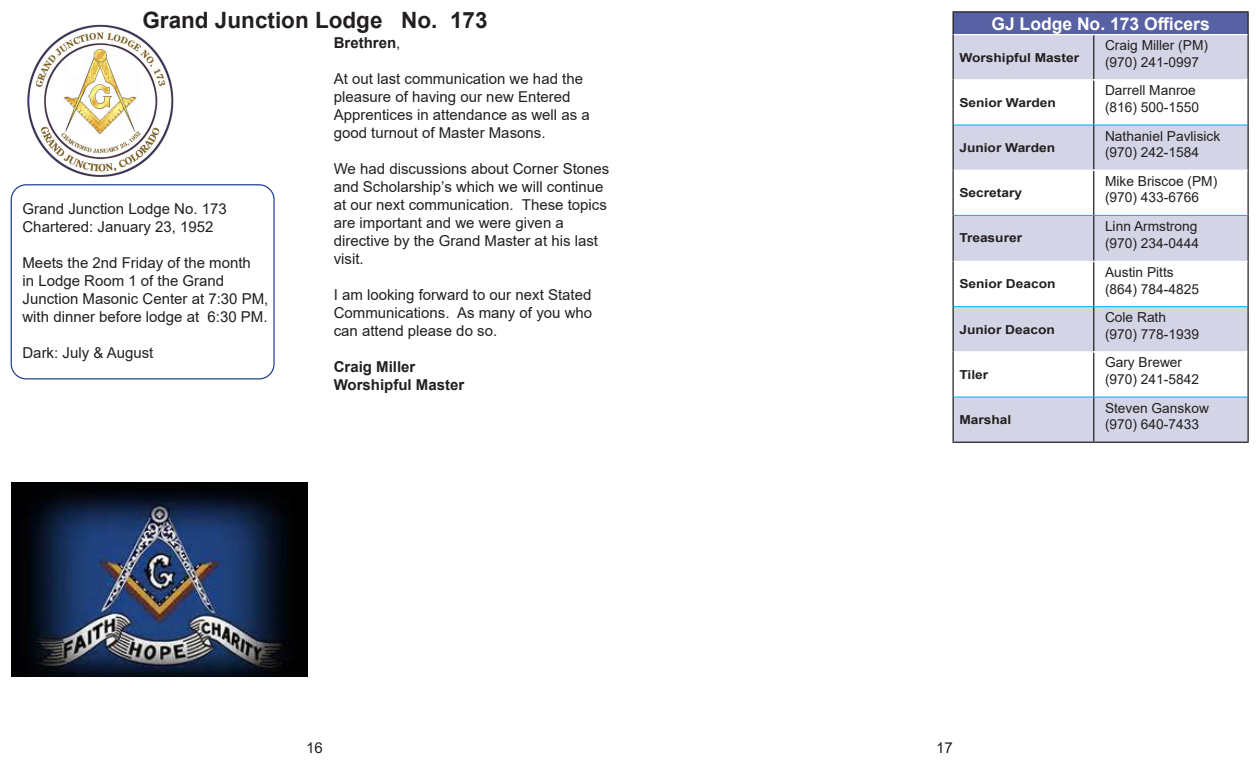
<style>
.page{position:relative;width:1260px;height:765px;background:#fff}
.page>*{position:absolute;margin:0;border:0;box-sizing:border-box;transform-origin:0 0}
.TOC_title{font:700 22.5px "Arial";color:#231f20}
.t1{font:700 17.5px "Arial";color:#fff}
.t2{font:15px/18px "Arial";color:#231f20}
.t3{font:700 15px "Arial";color:#231f20}
.t4{font:13.75px "Arial";color:#231f20}
.t5{font:700 12.38px "Arial";color:#231f20;scale:1.11 1}
.s1{font-weight:400}
</style>
<div class="page">
<img style="left:13px;top:24px;width:161px;height:167px">
<div style="left:11px;top:184px;width:264px;height:196px;border:1px solid #253f8e;border-radius:15px"></div>
<img style="left:11px;top:482px;width:297px;height:195px">
<div style="left:953px;top:12px;width:295px;height:23px;background:#5861a3"></div>
<svg style="left:954px;top:35px;width:294px;height:407px;fill:#d4d4e7"></svg>
<hr style="left:952px;top:35px;width:2px;height:45px;background:#231f20">
<hr style="left:1093px;top:35px;width:1px;height:44px;background:#231f20">
<hr style="left:1248px;top:35px;width:1px;height:45px;background:#231f20">
<hr style="left:952px;top:80px;width:2px;height:45px;background:#231f20">
<hr style="left:1093px;top:80px;width:1px;height:45px;background:#231f20">
<hr style="left:1248px;top:80px;width:1px;height:45px;background:#231f20">
<hr style="left:952px;top:125px;width:2px;height:45px;background:#231f20">
<hr style="left:1093px;top:125px;width:1px;height:45px;background:#231f20">
<hr style="left:1248px;top:125px;width:1px;height:45px;background:#231f20">
<hr style="left:952px;top:170px;width:2px;height:45px;background:#231f20">
<hr style="left:1093px;top:171px;width:1px;height:44px;background:#231f20">
<hr style="left:1248px;top:170px;width:1px;height:45px;background:#231f20">
<hr style="left:952px;top:215px;width:2px;height:46px;background:#231f20">
<hr style="left:1093px;top:216px;width:1px;height:45px;background:#231f20">
<hr style="left:1248px;top:215px;width:1px;height:46px;background:#231f20">
<hr style="left:952px;top:261px;width:2px;height:46px;background:#231f20">
<hr style="left:1093px;top:262px;width:1px;height:44px;background:#231f20">
<hr style="left:1248px;top:261px;width:1px;height:46px;background:#231f20">
<hr style="left:952px;top:307px;width:2px;height:45px;background:#231f20">
<hr style="left:1093px;top:307px;width:1px;height:44px;background:#231f20">
<hr style="left:1248px;top:307px;width:1px;height:45px;background:#231f20">
<hr style="left:952px;top:352px;width:2px;height:45px;background:#231f20">
<hr style="left:1093px;top:352px;width:1px;height:45px;background:#231f20">
<hr style="left:1248px;top:352px;width:1px;height:45px;background:#231f20">
<hr style="left:952px;top:397px;width:2px;height:45px;background:#231f20">
<hr style="left:1093px;top:397px;width:1px;height:45px;background:#231f20">
<hr style="left:1248px;top:397px;width:1px;height:45px;background:#231f20">
<hr style="left:952px;top:442px;width:142px;height:1px;background:#231f20">
<hr style="left:1094px;top:442px;width:155px;height:1px;background:#231f20">
<hr style="left:954px;top:79px;width:140px;height:1px;background:#fff">
<hr style="left:1094px;top:79px;width:154px;height:1px;background:#fff">
<hr style="left:954px;top:170px;width:140px;height:1px;background:#fff">
<hr style="left:1094px;top:170px;width:154px;height:1px;background:#fff">
<hr style="left:954px;top:261px;width:140px;height:1px;background:#fff">
<hr style="left:1094px;top:261px;width:154px;height:1px;background:#fff">
<hr style="left:954px;top:351px;width:140px;height:1px;background:#fff">
<hr style="left:1094px;top:351px;width:154px;height:1px;background:#fff">
<hr style="left:954px;top:125px;width:140px;height:1px;background:#00aeef">
<hr style="left:1094px;top:125px;width:154px;height:1px;background:#00aeef">
<hr style="left:954px;top:215px;width:140px;height:1px;background:#00aeef">
<hr style="left:1094px;top:215px;width:154px;height:1px;background:#00aeef">
<hr style="left:954px;top:306px;width:140px;height:1px;background:#00aeef">
<hr style="left:1094px;top:306px;width:154px;height:1px;background:#00aeef">
<hr style="left:954px;top:397px;width:140px;height:1px;background:#00aeef">
<hr style="left:1094px;top:397px;width:154px;height:1px;background:#00aeef">
<hr style="left:952px;top:11px;width:142px;height:1px;background:#231f20">
<hr style="left:952px;top:13px;width:2px;height:22px;background:#231f20">
<hr style="left:1094px;top:11px;width:155px;height:1px;background:#231f20">
<svg style="left:1248px;top:13px;width:1px;height:22px"></svg>
<hr style="left:954px;top:34px;width:140px;height:1px;background:#fff">
<hr style="left:1094px;top:34px;width:154px;height:1px;background:#fff">
<p class="TOC_title" style="left:142px;top:4px;width:347px">Grand Junction Lodge No. 173</p>
<p class="t2" style="left:22px;top:199px;width:206px">Grand Junction Lodge No. 173</p>
<p class="t2" style="left:22px;top:217px;width:192px">Chartered: January 23, 1952</p>
<p class="t2" style="left:22px;top:253px;width:230px">Meets the 2nd Friday of the month</p>
<p class="t2" style="left:22px;top:271px;width:203px">in Lodge Room 1 of the Grand</p>
<p class="t2" style="left:22px;top:289px;width:247px">Junction Masonic Center at 7:30 PM,</p>
<p class="t2" style="left:22px;top:307px;width:247px">with dinner before lodge at 6:30 PM.</p>
<p class="t2" style="left:22px;top:343px;width:132px">Dark: July &amp; August</p>
<p class="t3" style="left:334px;top:32px;width:68px">Brethren<span class="s1">,</span></p>
<p class="t2" style="left:334px;top:69px;width:257px">At out last communication we had the pleasure of having our new Entered Apprentices in attendance as well as a good turnout of Master Masons.</p>
<p class="t2" style="left:334px;top:159px;width:277px">We had discussions about Corner Stones and Scholarship’s which we will continue at our next communication. These topics are important and we were given a directive by the Grand Master at his last visit.</p>
<p class="t2" style="left:334px;top:285px;width:260px;text-align:justify">I am looking forward to our next Stated Communications. As many of you who can attend please do so.</p>
<p class="t3" style="left:334px;top:356px;width:83px">Craig Miller</p>
<p class="t3" style="left:334px;top:374px;width:132px">Worshipful Master</p>
<p class="t2" style="left:306px;top:739px;width:18px">16</p>
<p class="t1" style="left:991px;top:11px;width:220px">GJ Lodge No. 173 Officers</p>
<p class="t5" style="left:959px;top:48px;width:109px">Worshipful Master</p>
<p class="t4" style="left:1105px;top:36px;width:105px">Craig Miller (PM)</p>
<p class="t4" style="left:1105px;top:52px;width:96px">(970) 241-0997</p>
<p class="t5" style="left:959px;top:94px;width:88px">Senior Warden</p>
<p class="t5" style="left:959px;top:139px;width:88px">Junior Warden</p>
<p class="t5" style="left:959px;top:184px;width:58px">Secretary</p>
<p class="t5" style="left:959px;top:229px;width:58px">Treasurer</p>
<p class="t5" style="left:959px;top:275px;width:88px">Senior Deacon</p>
<p class="t5" style="left:959px;top:320px;width:88px">Junior Deacon</p>
<p class="t5" style="left:959px;top:366px;width:27px">Tiler</p>
<p class="t5" style="left:959px;top:411px;width:48px">Marshal</p>
<p class="t4" style="left:1105px;top:81px;width:92px">Darrell Manroe</p>
<p class="t4" style="left:1105px;top:98px;width:96px">(816) 500-1550</p>
<p class="t4" style="left:1105px;top:126px;width:117px">Nathaniel Pavlisick</p>
<p class="t4" style="left:1105px;top:143px;width:96px">(970) 242-1584</p>
<p class="t4" style="left:1105px;top:172px;width:114px">Mike Briscoe (PM)</p>
<p class="t4" style="left:1105px;top:188px;width:96px">(970) 433-6766</p>
<p class="t4" style="left:1105px;top:217px;width:94px">Linn Armstrong</p>
<p class="t4" style="left:1105px;top:233px;width:96px">(970) 234-0444</p>
<p class="t4" style="left:1105px;top:263px;width:70px">Austin Pitts</p>
<p class="t4" style="left:1105px;top:279px;width:96px">(864) 784-4825</p>
<p class="t4" style="left:1105px;top:308px;width:63px">Cole Rath</p>
<p class="t4" style="left:1105px;top:324px;width:96px">(970) 778-1939</p>
<p class="t4" style="left:1105px;top:353px;width:79px">Gary Brewer</p>
<p class="t4" style="left:1105px;top:370px;width:96px">(970) 241-5842</p>
<p class="t4" style="left:1105px;top:398px;width:105px">Steven Ganskow</p>
<p class="t4" style="left:1105px;top:415px;width:96px">(970) 640-7433</p>
<p class="t2" style="left:936px;top:739px;width:18px">17</p>
</div>
